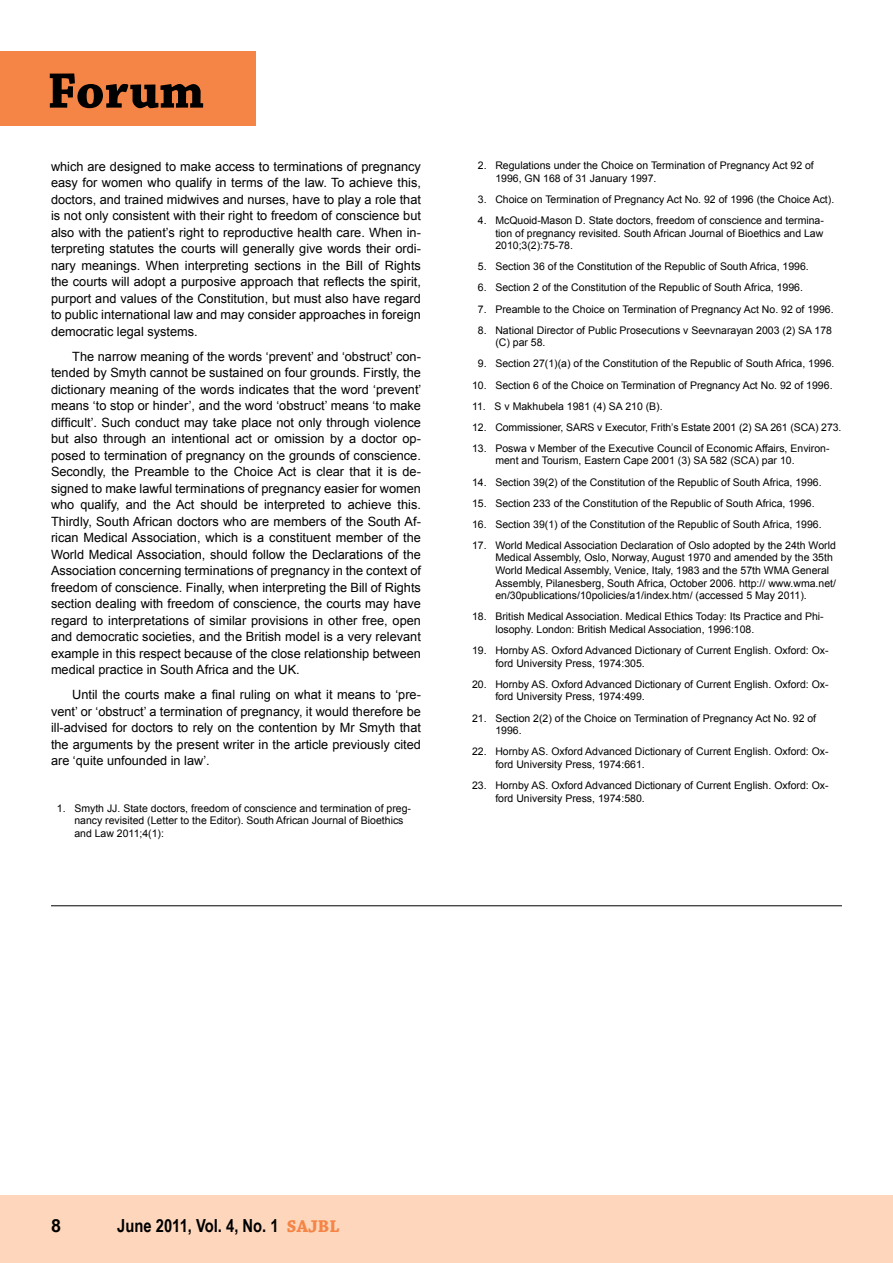
<style>
.page{position:relative;width:893px;height:1263px;background:#fff}
.page>*{position:absolute;margin:0;border:0;box-sizing:border-box;transform-origin:0 0}
.t1{font:700 52.5px "Chaparral Pro";color:#000}
.t2{font:700 18px "Arial Narrow";color:#000}
.t3{font:700 18px "Arial";color:#000}
.t4{font:12.75px/16.5px "Arial";color:#000;text-align:justify}
.t5{font:10.5px/12.6px "Arial";color:#000}
.s1{font-family:"Chaparral Pro";color:#f58546}
</style>
<div class="page">
<div style="left:0;top:1195px;width:893px;height:68px;background:#fdd6bc"></div>
<div style="left:0;top:51px;width:255px;height:74px;background:#f58546"></div>
<hr style="left:51px;top:905px;width:791px;height:1px;background:#000">
<h1 class="t1" style="left:47px;top:60px;width:159px">Forum</h1>
<p class="t4" style="left:51px;top:158px;width:371px">which are designed to make access to terminations of pregnancy easy for women who qualify in terms of the law. To achieve this, doctors, and trained midwives and nurses, have to play a role that is not only consistent with their right to freedom of conscience but also with the patient’s right to reproductive health care. When in&shy;terpreting statutes the courts will generally give words their ordi&shy;nary meanings. When interpreting sections in the Bill of Rights the courts will adopt a purposive approach that reflects the spirit, purport and values of the Constitution, but must also have regard to public international law and may consider approaches in foreign democratic legal systems.</p>
<p class="t4" style="left:51px;top:348px;width:372px;text-indent:21px">The narrow meaning of the words ‘prevent’ and ‘obstruct’ con&shy;tended by Smyth cannot be sustained on four grounds. Firstly, the dictionary meaning of the words indicates that the word ‘prevent’ means ‘to stop or hinder’, and the word ‘obstruct’ means ‘to make difficult’. Such conduct may take place not only through violence but also through an intentional act or omission by a doctor op&shy;posed to termination of pregnancy on the grounds of conscience.<br>Secondly, the Preamble to the Choice Act is clear that it is de&shy;signed to make lawful terminations of pregnancy easier for women who qualify, and the Act should be interpreted to achieve this.<br>Thirdly, South African doctors who are members of the South Af&shy;rican Medical Association, which is a constituent member of the World Medical Association, should follow the Declarations of the Association concerning terminations of pregnancy in the context of freedom of conscience. Finally, when interpreting the Bill of Rights section dealing with freedom of conscience, the courts may have regard to interpretations of similar provisions in other free, open and democratic societies, and the British model is a very relevant example in this respect because of the close relationship between medical practice in South Africa and the UK.</p>
<p class="t4" style="left:51px;top:687px;width:371px;text-indent:21px">Until the courts make a final ruling on what it means to ‘pre&shy;vent’ or ‘obstruct’ a termination of pregnancy, it would therefore be ill-advised for doctors to rely on the contention by Mr Smyth that the arguments by the present writer in the article previously cited are ‘quite unfounded in law’.</p>
<p class="t5" style="left:74px;top:802px;width:338px;text-indent:-18px">1. Smyth JJ. State doctors, freedom of conscience and termination of preg&shy;nancy revisited (Letter to the Editor). South African Journal of Bioethics and Law 2011;4(1):</p>
<p class="t5" style="left:495px;top:159px;width:320px;text-indent:-18px">2. Regulations under the Choice on Termination of Pregnancy Act 92 of<br>1996, GN 168 of 31 January 1997.</p>
<p class="t5" style="left:478px;top:193px;width:358px">3. Choice on Termination of Pregnancy Act No. 92 of 1996 (the Choice Act).</p>
<p class="t5" style="left:495px;top:214px;width:330px;text-align:justify;text-indent:-18px">4. McQuoid-Mason D. State doctors, freedom of conscience and termina&shy;tion of pregnancy revisited. South African Journal of Bioethics and Law 2010;3(2):75-78.</p>
<p class="t5" style="left:478px;top:260px;width:332px">5. Section 36 of the Constitution of the Republic of South Africa, 1996.</p>
<p class="t5" style="left:478px;top:282px;width:327px">6. Section 2 of the Constitution of the Republic of South Africa, 1996.</p>
<p class="t5" style="left:478px;top:303px;width:357px">7. Preamble to the Choice on Termination of Pregnancy Act No. 92 of 1996.</p>
<p class="t5" style="left:495px;top:324px;width:338px;text-indent:-18px">8. National Director of Public Prosecutions v Seevnarayan 2003 (2) SA 178 (C) par 58.</p>
<p class="t5" style="left:478px;top:357px;width:358px">9. Section 27(1)(a) of the Constitution of the Republic of South Africa, 1996.</p>
<p class="t5" style="left:472px;top:379px;width:362px">10. Section 6 of the Choice on Termination of Pregnancy Act No. 92 of 1996.</p>
<p class="t5" style="left:472px;top:400px;width:192px">11. S v Makhubela 1981 (4) SA 210 (B).</p>
<p class="t5" style="left:472px;top:421px;width:371px">12. Commissioner, SARS v Executor, Frith’s Estate 2001 (2) SA 261 (SCA) 273.</p>
<p class="t5" style="left:495px;top:442px;width:336px;text-indent:-23px">13. Poswa v Member of the Executive Council of Economic Affairs, Environ&shy;ment and Tourism, Eastern Cape 2001 (3) SA 582 (SCA) par 10.</p>
<p class="t5" style="left:472px;top:476px;width:351px">14. Section 39(2) of the Constitution of the Republic of South Africa, 1996.</p>
<p class="t5" style="left:472px;top:497px;width:344px">15. Section 233 of the Constitution of the Republic of South Africa, 1996.</p>
<p class="t5" style="left:472px;top:518px;width:351px">16. Section 39(1) of the Constitution of the Republic of South Africa, 1996.</p>
<p class="t5" style="left:495px;top:539px;width:342px;text-indent:-23px">17. World Medical Association Declaration of Oslo adopted by the 24th World Medical Assembly, Oslo, Norway, August 1970 and amended by the 35th World Medical Assembly, Venice, Italy, 1983 and the 57th WMA General Assembly, Pilanesberg, South Africa, October 2006. http:// www.wma.net/ en/30publications/10policies/a1/index.htm/ (accessed 5 May 2011).</p>
<p class="t5" style="left:495px;top:610px;width:330px;text-indent:-23px">18. British Medical Association. Medical Ethics Today: Its Practice and Phi&shy;losophy. London: British Medical Association, 1996:108.</p>
<p class="t5" style="left:495px;top:644px;width:335px;text-indent:-23px">19. Hornby AS. Oxford Advanced Dictionary of Current English. Oxford: Ox&shy;ford University Press, 1974:305.</p>
<p class="t5" style="left:495px;top:678px;width:335px;text-indent:-23px">20. Hornby AS. Oxford Advanced Dictionary of Current English. Oxford: Ox&shy;ford University Press, 1974:499.</p>
<p class="t5" style="left:495px;top:712px;width:322px;text-indent:-23px">21. Section 2(2) of the Choice on Termination of Pregnancy Act No. 92 of<br>1996.</p>
<p class="t5" style="left:495px;top:745px;width:335px;text-indent:-23px">22. Hornby AS. Oxford Advanced Dictionary of Current English. Oxford: Ox&shy;ford University Press, 1974:661.</p>
<p class="t5" style="left:495px;top:779px;width:335px;text-indent:-23px">23. Hornby AS. Oxford Advanced Dictionary of Current English. Oxford: Ox&shy;ford University Press, 1974:580.</p>
<h2 class="t3" style="left:51px;top:1213px;width:12px">8</h2>
<h2 class="t2" style="left:117px;top:1211px;width:224px">June 2011, Vol. 4, No. 1 <span class="s1">SAJBL</span></h2>
</div>
